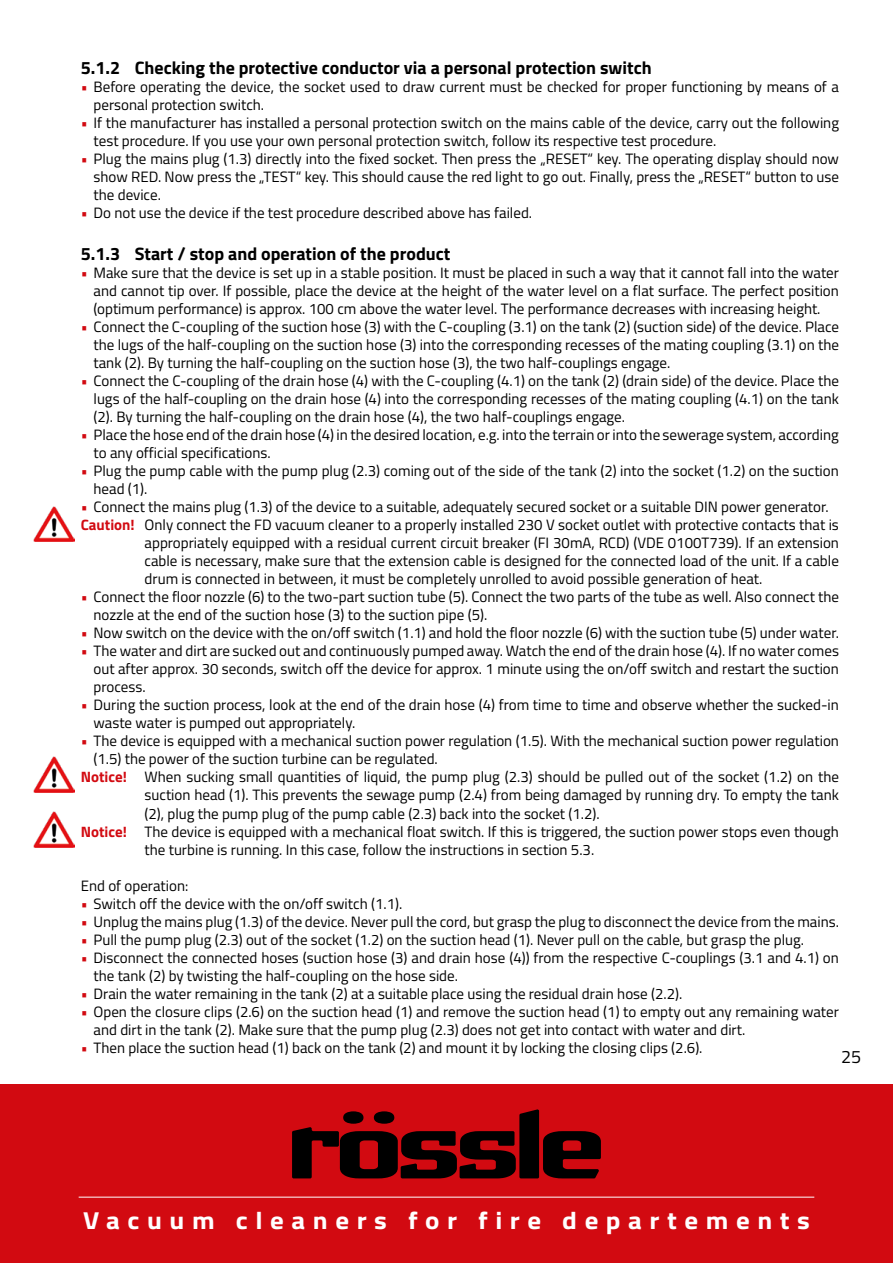
<style>
.page{position:relative;width:893px;height:1263px;background:#fff}
.page>*{position:absolute;margin:0;border:0;box-sizing:border-box;transform-origin:0 0}
.t1{font:700 24.6px "Titillium Web";letter-spacing:.28em;color:#fff;scale:1.1 1}
.t2{font:700 18px "Titillium Web";color:#000}
.t3{font:18px "Titillium Web";color:#000}
.t4{font:15px/18px "Titillium Web";color:#000}
.s1{color:#d20a11}
.s2{font-weight:700;color:#d20a11}
</style>
<div class="page">
<div style="left:0;top:1084px;width:893px;height:179px;background:#d20a11"></div>
<hr style="left:79px;top:1197px;width:735px;height:1px;background:#fff">
<svg style="left:292px;top:1109px;width:309px;height:69px"></svg>
<img style="left:34px;top:812px;width:40px;height:35px">
<img style="left:34px;top:757px;width:40px;height:36px">
<img style="left:34px;top:506px;width:40px;height:36px">
<p class="t2" style="left:81px;top:54px;width:572px">5.1.2 Checking the protective conductor via a personal protection switch</p>
<p class="t4" style="left:94px;top:77px;width:747px;text-indent:-13px"><span class="s1">•</span> Before operating the device, the socket used to draw current must be checked for proper functioning by means of a personal protection switch.</p>
<p class="t4" style="left:94px;top:113px;width:747px;text-indent:-13px"><span class="s1">•</span> If the manufacturer has installed a personal protection switch on the mains cable of the device, carry out the following test procedure. If you use your own personal protection switch, follow its respective test procedure.</p>
<p class="t4" style="left:94px;top:149px;width:747px;text-align:justify;text-indent:-13px"><span class="s1">•</span> Plug the mains plug (1.3) directly into the fixed socket. Then press the „RESET“ key. The operating display should now show RED. Now press the „TEST“ key. This should cause the red light to go out. Finally, press the „RESET“ button to use the device.</p>
<p class="t4" style="left:81px;top:203px;width:451px"><span class="s1">•</span> Do not use the device if the test procedure described above has failed.</p>
<p class="t2" style="left:81px;top:240px;width:371px">5.1.3 Start / stop and operation of the product</p>
<p class="t4" style="left:94px;top:263px;width:747px;text-align:justify;text-indent:-13px"><span class="s1">•</span> Make sure that the device is set up in a stable position. It must be placed in such a way that it cannot fall into the water and cannot tip over. If possible, place the device at the height of the water level on a flat surface. The perfect position (optimum performance) is approx. 100 cm above the water level. The performance decreases with increasing height.</p>
<p class="t4" style="left:94px;top:317px;width:747px;text-align:justify;text-indent:-13px"><span class="s1">•</span> Connect the C-coupling of the suction hose (3) with the C-coupling (3.1) on the tank (2) (suction side) of the device. Place the lugs of the half-coupling on the suction hose (3) into the corresponding recesses of the mating coupling (3.1) on the tank (2). By turning the half-coupling on the suction hose (3), the two half-couplings engage.</p>
<p class="t4" style="left:94px;top:371px;width:747px;text-align:justify;text-indent:-13px"><span class="s1">•</span> Connect the C-coupling of the drain hose (4) with the C-coupling (4.1) on the tank (2) (drain side) of the device. Place the lugs of the half-coupling on the drain hose (4) into the corresponding recesses of the mating coupling (4.1) on the tank (2). By turning the half-coupling on the drain hose (4), the two half-couplings engage.</p>
<p class="t4" style="left:94px;top:425px;width:747px;text-indent:-13px"><span class="s1">•</span> Place the hose end of the drain hose (4) in the desired location, e.g. into the terrain or into the sewerage system, according to any official specifications.</p>
<p class="t4" style="left:94px;top:461px;width:747px;text-indent:-13px"><span class="s1">•</span> Plug the pump cable with the pump plug (2.3) coming out of the side of the tank (2) into the socket (1.2) on the suction head (1).</p>
<p class="t4" style="left:81px;top:497px;width:747px"><span class="s1">•</span> Connect the mains plug (1.3) of the device to a suitable, adequately secured socket or a suitable DIN power generator.</p>
<p class="t4" style="left:81px;top:515px;width:760px"><span class="s2">Caution!</span> Only connect the FD vacuum cleaner to a properly installed 230 V socket outlet with protective contacts that is</p>
<p class="t4" style="left:145px;top:533px;width:696px">appropriately equipped with a residual current circuit breaker (FI 30mA, RCD) (VDE 0100T739). If an extension</p>
<p class="t4" style="left:145px;top:551px;width:696px">cable is necessary, make sure that the extension cable is designed for the connected load of the unit. If a cable</p>
<p class="t4" style="left:145px;top:569px;width:617px">drum is connected in between, it must be completely unrolled to avoid possible generation of heat.</p>
<p class="t4" style="left:94px;top:587px;width:747px;text-indent:-13px"><span class="s1">•</span> Connect the floor nozzle (6) to the two-part suction tube (5). Connect the two parts of the tube as well. Also connect the nozzle at the end of the suction hose (3) to the suction pipe (5).</p>
<p class="t4" style="left:81px;top:623px;width:758px"><span class="s1">•</span> Now switch on the device with the on/off switch (1.1) and hold the floor nozzle (6) with the suction tube (5) under water.</p>
<p class="t4" style="left:94px;top:641px;width:747px;text-align:justify;text-indent:-13px"><span class="s1">•</span> The water and dirt are sucked out and continuously pumped away. Watch the end of the drain hose (4). If no water comes out after approx. 30 seconds, switch off the device for approx. 1 minute using the on/off switch and restart the suction process.</p>
<p class="t4" style="left:94px;top:695px;width:747px;text-indent:-13px"><span class="s1">•</span> During the suction process, look at the end of the drain hose (4) from time to time and observe whether the sucked-in waste water is pumped out appropriately.</p>
<p class="t4" style="left:81px;top:731px;width:760px"><span class="s1">•</span> The device is equipped with a mechanical suction power regulation (1.5). With the mechanical suction power regulation</p>
<p class="t4" style="left:94px;top:749px;width:344px">(1.5) the power of the suction turbine can be regulated.</p>
<p class="t4" style="left:81px;top:767px;width:760px"><span class="s2">Notice!</span> When sucking small quantities of liquid, the pump plug (2.3) should be pulled out of the socket (1.2) on the</p>
<p class="t4" style="left:145px;top:785px;width:696px">suction head (1). This prevents the sewage pump (2.4) from being damaged by running dry. To empty the tank</p>
<p class="t4" style="left:145px;top:803px;width:455px">(2), plug the pump plug of the pump cable (2.3) back into the socket (1.2).</p>
<p class="t4" style="left:81px;top:821px;width:760px"><span class="s2">Notice!</span> The device is equipped with a mechanical float switch. If this is triggered, the suction power stops even though</p>
<p class="t4" style="left:145px;top:839px;width:449px">the turbine is running. In this case, follow the instructions in section 5.3.</p>
<p class="t4" style="left:81px;top:875px;width:109px">End of operation:</p>
<p class="t4" style="left:81px;top:893px;width:321px"><span class="s1">•</span> Switch off the device with the on/off switch (1.1).</p>
<p class="t4" style="left:81px;top:911px;width:758px"><span class="s1">•</span> Unplug the mains plug (1.3) of the device. Never pull the cord, but grasp the plug to disconnect the device from the mains.</p>
<p class="t4" style="left:81px;top:929px;width:723px"><span class="s1">•</span> Pull the pump plug (2.3) out of the socket (1.2) on the suction head (1). Never pull on the cable, but grasp the plug.</p>
<p class="t4" style="left:94px;top:947px;width:747px;text-indent:-13px"><span class="s1">•</span> Disconnect the connected hoses (suction hose (3) and drain hose (4)) from the respective C-couplings (3.1 and 4.1) on the tank (2) by twisting the half-coupling on the hose side.</p>
<p class="t4" style="left:81px;top:983px;width:601px"><span class="s1">•</span> Drain the water remaining in the tank (2) at a suitable place using the residual drain hose (2.2).</p>
<p class="t4" style="left:94px;top:1001px;width:747px;text-indent:-13px"><span class="s1">•</span> Open the closure clips (2.6) on the suction head (1) and remove the suction head (1) to empty out any remaining water and dirt in the tank (2). Make sure that the pump plug (2.3) does not get into contact with water and dirt.</p>
<p class="t4" style="left:81px;top:1037px;width:621px"><span class="s1">•</span> Then place the suction head (1) back on the tank (2) and mount it by locking the closing clips (2.6).</p>
<p class="t3" style="left:841px;top:1044px;width:22px">25</p>
<h1 class="t1" style="left:83px;top:1201px;width:662px">Vacuum cleaners for fire departements</h1>
</div>
